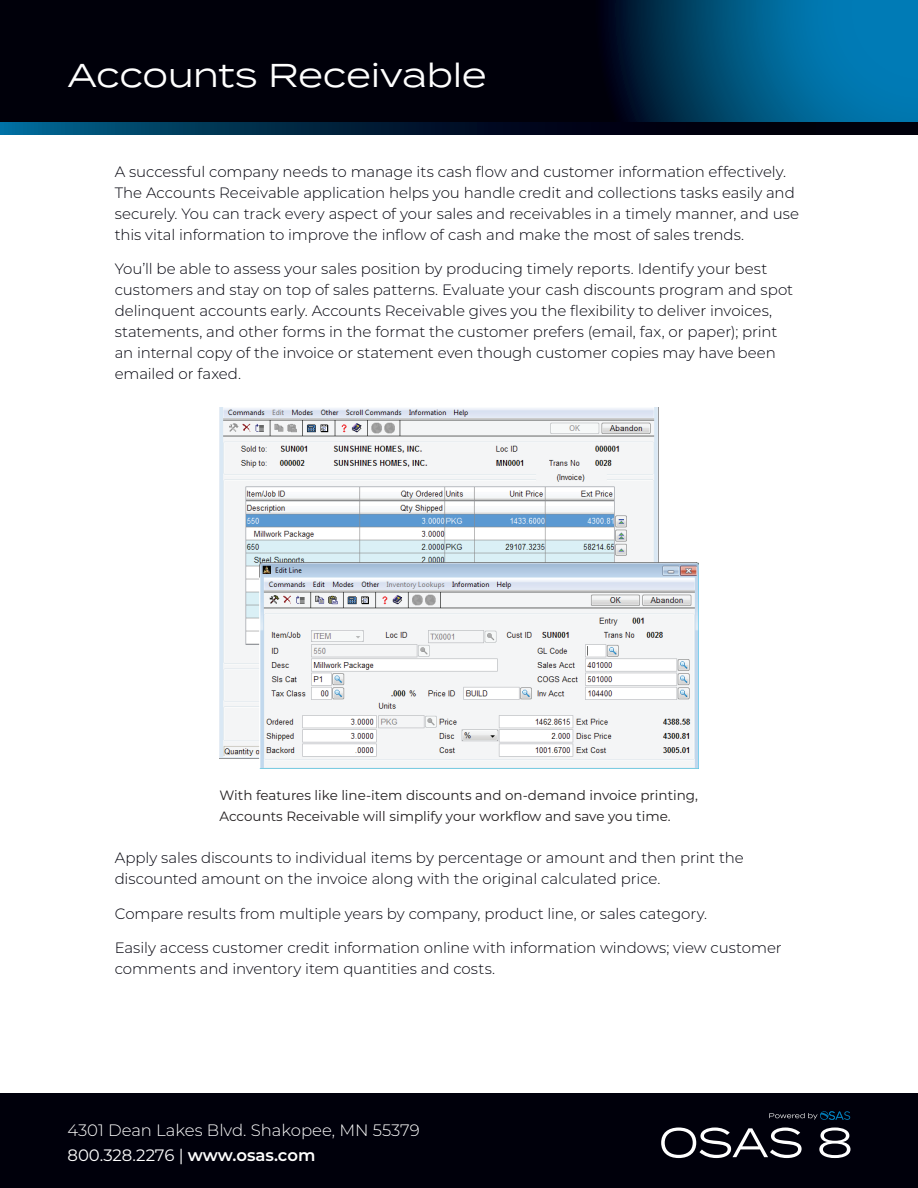
<style>
.page{position:relative;width:918px;height:1188px;background:#fff}
.page>*{position:absolute;margin:0;border:0;box-sizing:border-box;transform-origin:0 0}
.t1{font:33px "Termina";letter-spacing:-.01em;color:#fff}
.t2{font:300 16.5px/24.8px "Montserrat";color:#fff}
.t3{font:300 15px/21px "Montserrat";letter-spacing:-.005em;color:#00000b}
.t4{font:13.5px/21px "Montserrat";color:#231f20}
.s1{font-weight:400}
.s2{font-weight:600}
</style>
<div class="page">
<svg style="left:0;top:122px;width:918px;height:13px;background:#001c34"></svg>
<svg style="left:0;top:0;width:918px;height:122px;background:#001b2f"></svg>
<div style="left:0;top:1094px;width:918px;height:94px;background:#00000b"></div>
<svg style="left:661px;top:1128px;width:141px;height:30px"></svg>
<svg style="left:819px;top:1128px;width:31px;height:30px"></svg>
<svg style="left:769px;top:1111px;width:81px;height:9px"></svg>
<img style="left:220px;top:408px;width:478px;height:361px">
<h1 class="t1" style="left:68px;top:51px;width:421px">Accounts Receivable</h1>
<p class="t3" style="left:115px;top:160px;width:686px">A successful company needs to manage its cash flow and customer information effectively.<br>The Accounts Receivable application helps you handle credit and collections tasks easily and securely. You can track every aspect of your sales and receivables in a timely manner, and use this vital information to improve the inflow of cash and make the most of sales trends.</p>
<p class="t3" style="left:115px;top:258px;width:680px">You’ll be able to assess your sales position by producing timely reports. Identify your best customers and stay on top of sales patterns. Evaluate your cash discounts program and spot delinquent accounts early. Accounts Receivable gives you the flexibility to deliver invoices, statements, and other forms in the format the customer prefers (email, fax, or paper); print an internal copy of the invoice or statement even though customer copies may have been emailed or faxed.</p>
<p class="t4" style="left:220px;top:784px;width:480px">With features like line-item discounts and on-demand invoice printing,<br>Accounts Receivable will simplify your workflow and save you time.</p>
<p class="t3" style="left:115px;top:847px;width:631px">Apply sales discounts to individual items by percentage or amount and then print the discounted amount on the invoice along with the original calculated price.</p>
<p class="t3" style="left:115px;top:903px;width:594px">Compare results from multiple years by company, product line, or sales category.</p>
<p class="t3" style="left:115px;top:937px;width:669px">Easily access customer credit information online with information windows; view customer comments and inventory item quantities and costs.</p>
<p class="t2" style="left:68px;top:1117px;width:354px">4301 Dean Lakes Blvd. Shakopee, MN 55379<br><span class="s1">800.328.2276 |</span> <span class="s2">www.osas.com</span></p>
</div>
